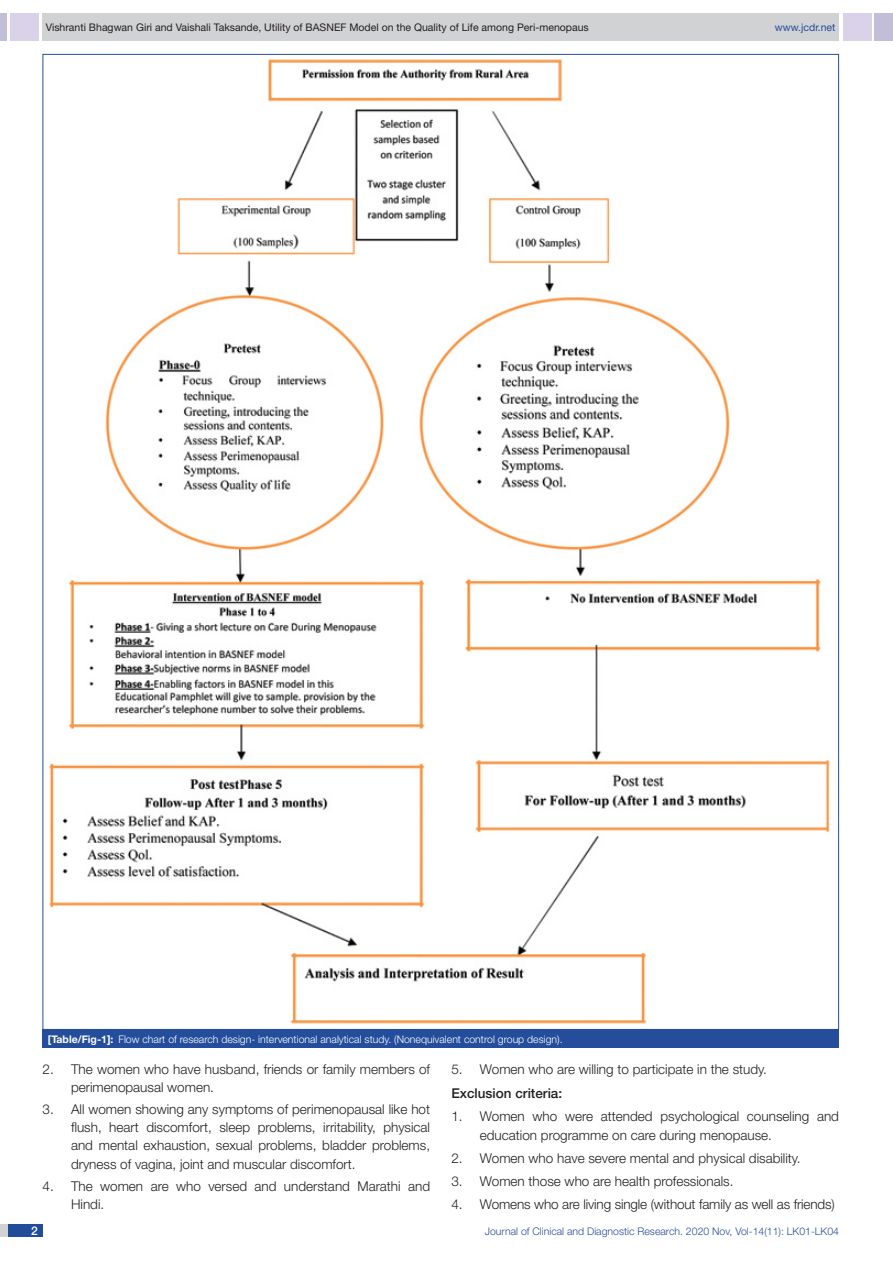
<style>
.page{position:relative;width:893px;height:1263px;background:#fff}
.page>*{position:absolute;margin:0;border:0;box-sizing:border-box;transform-origin:0 0}
.NO_TAB{font:300 13.5px/18.1px "Helvetica Neue";color:#231f20}
.Body_text{font:500 13.5px "Helvetica Neue";color:#231f20}
.t1{font:500 12px "Helvetica Neue";color:#fff}
.TABLE_FIG{font:300 10.5px "Helvetica Neue";color:#fff}
.t2{font:10.5px "Helvetica Neue";color:#231f20}
.t3{font:300 10.5px "Helvetica Neue";color:#244e9b}
.t4{font:10.5px "Helvetica Neue";color:#244e9b}
.s1{font-weight:700}
</style>
<div class="page">
<div style="left:0;top:13px;width:7px;height:28px;background:#c2bed7"></div>
<div style="left:10px;top:13px;width:29px;height:28px;background:#d9d2e8"></div>
<div style="left:43px;top:13px;width:796px;height:28px;background:#d1d2d4"></div>
<div style="left:875px;top:13px;width:18px;height:28px;background:#c2bed7"></div>
<div style="left:843px;top:13px;width:29px;height:28px;background:#d9d2e8"></div>
<div style="left:0;top:1224px;width:43px;height:13px;background:#d1d2d4"></div>
<div style="left:8px;top:1224px;width:35px;height:13px;background:#214c99"></div>
<img style="left:49px;top:59px;width:781px;height:965px">
<div style="left:43px;top:1029px;width:796px;height:19px;background:#244e9b"></div>
<p class="t2" style="left:46px;top:21px;width:544px">Vishranti Bhagwan Giri and Vaishali Taksande, Utility of BASNEF Model on the Quality of Life among Peri-menopaus</p>
<p class="t4" style="left:775px;top:21px;width:62px">www.jcdr.net</p>
<p class="TABLE_FIG" style="left:48px;top:1032px;width:516px"><span class="s1">[Table/Fig-1]:</span> Flow chart of research design- interventional analytical study. (Nonequivalent control group design).</p>
<p class="NO_TAB" style="left:71px;top:1059px;width:361px;text-indent:-29px">2. The women who have husband, friends or family members of perimenopausal women.</p>
<p class="NO_TAB" style="left:71px;top:1100px;width:361px;text-align:justify;text-indent:-29px">3. All women showing any symptoms of perimenopausal like hot flush, heart discomfort, sleep problems, irritability, physical and mental exhaustion, sexual problems, bladder problems, dryness of vagina, joint and muscular discomfort.</p>
<p class="NO_TAB" style="left:71px;top:1177px;width:361px;text-indent:-29px">4. The women are who versed and understand Marathi and<br>Hindi.</p>
<p class="NO_TAB" style="left:451px;top:1059px;width:317px">5. Women who are willing to participate in the study.</p>
<p class="Body_text" style="left:451px;top:1085px;width:112px">Exclusion criteria:</p>
<p class="NO_TAB" style="left:480px;top:1107px;width:361px;line-height:18.8px;text-indent:-29px">1. Women who were attended psychological counseling and education programme on care during menopause.</p>
<p class="NO_TAB" style="left:451px;top:1149px;width:351px">2. Women who have severe mental and physical disability.</p>
<p class="NO_TAB" style="left:451px;top:1172px;width:284px">3. Women those who are health professionals.</p>
<p class="NO_TAB" style="left:451px;top:1195px;width:385px">4. Womens who are living single (without family as well as friends)</p>
<p class="t1" style="left:31px;top:1223px;width:8px">2</p>
<p class="t3" style="left:485px;top:1225px;width:356px">Journal of Clinical and Diagnostic Research. 2020 Nov, Vol-14(11): LK01-LK04</p>
</div>
